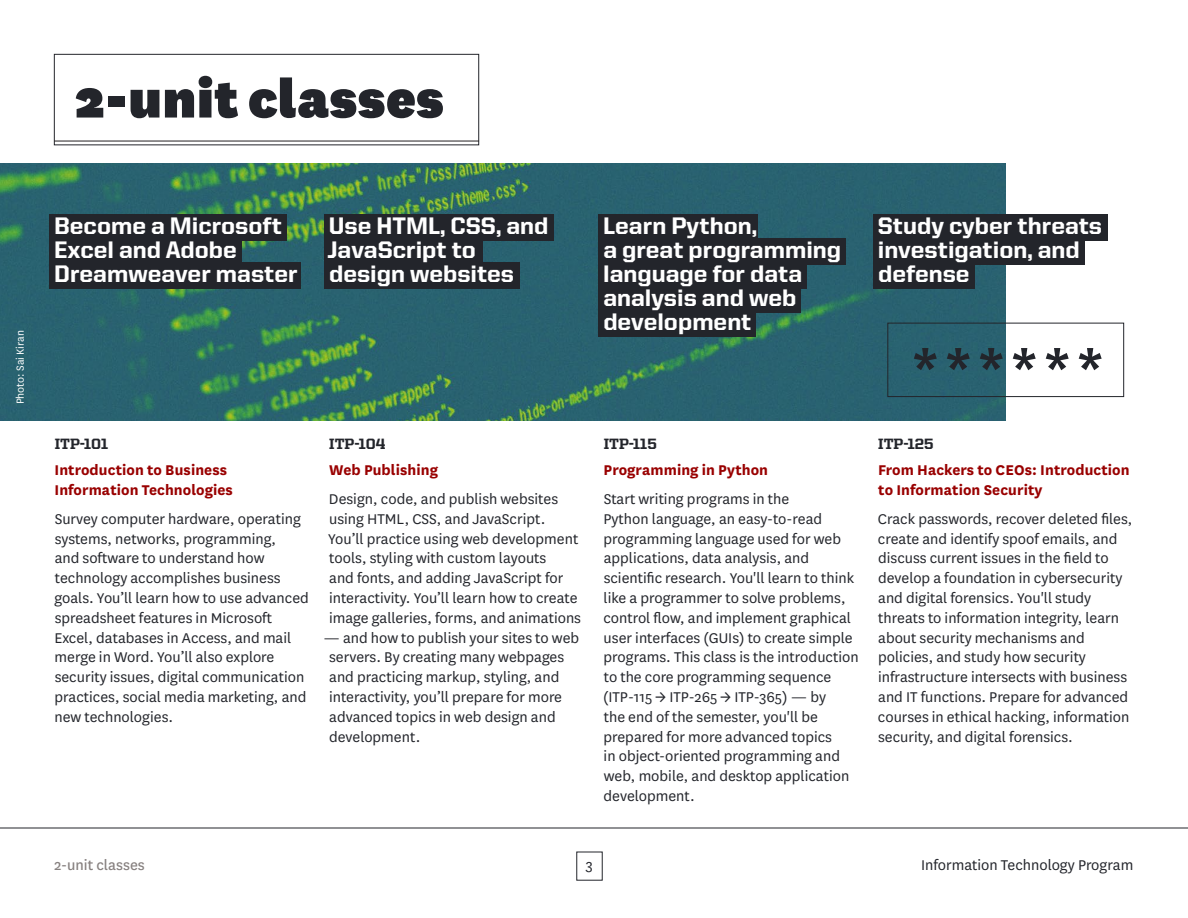
<style>
.page{position:relative;width:1188px;height:918px;background:#fff}
.page>*{position:absolute;margin:0;border:0;box-sizing:border-box;transform-origin:0 0}
.t1{font:700 72px "United Serif Reg";color:#23252b}
.t2{font:900 60px "National";letter-spacing:.005em;color:#23252b}
.Callout{font:800 24px "United Sans Reg";color:#fff}
.t3{font:16.5px/19.8px "National";color:#23252b}
.Course_Title{font:700 16.5px/19.8px "National";letter-spacing:.005em;color:#900}
.t4{font:16.5px "National";color:#878180}
.Course_ID{font:800 15px "United Serif Reg";color:#23252b}
.t5{font:12px "National";color:#fff}
.s1{font-style:inherit}
</style>
<div class="page">
<img style="left:0;top:163px;width:1006px;height:257px">
<div style="left:54px;top:54px;width:425px;height:91px;border:1px solid #23252b"></div>
<hr style="left:54px;top:141px;width:425px;height:1px;background:#231f20">
<div style="left:49px;top:214px;width:237px;height:27px;background:#23252b"></div>
<div style="left:49px;top:238px;width:193px;height:27px;background:#23252b"></div>
<div style="left:49px;top:262px;width:252px;height:27px;background:#23252b"></div>
<div style="left:873px;top:214px;width:234px;height:27px;background:#23252b"></div>
<div style="left:873px;top:238px;width:212px;height:27px;background:#23252b"></div>
<div style="left:873px;top:262px;width:101px;height:27px;background:#23252b"></div>
<div style="left:598px;top:214px;width:160px;height:27px;background:#23252b"></div>
<div style="left:598px;top:238px;width:248px;height:27px;background:#23252b"></div>
<div style="left:598px;top:262px;width:209px;height:27px;background:#23252b"></div>
<div style="left:598px;top:286px;width:203px;height:27px;background:#23252b"></div>
<div style="left:598px;top:310px;width:157px;height:27px;background:#23252b"></div>
<div style="left:324px;top:214px;width:230px;height:27px;background:#23252b"></div>
<div style="left:324px;top:238px;width:158px;height:27px;background:#23252b"></div>
<div style="left:324px;top:262px;width:195px;height:27px;background:#23252b"></div>
<div style="left:887px;top:323px;width:237px;height:74px;border:1px solid #23252b"></div>
<div style="left:576px;top:852px;width:27px;height:29px;border:1px solid #23252b"></div>
<hr style="left:0;top:828px;width:1188px;height:1px;background:#23252b">
<p class="t2" style="left:75px;top:57px;width:371px">2-unit classes</p>
<p class="t5" style="left:13px;top:404px;width:76px;rotate:-90deg">Photo: Sai Kiran</p>
<p class="Callout" style="left:54px;top:212px;width:230px">Become a Microsoft</p>
<p class="Callout" style="left:54px;top:236px;width:184px">Excel and Adobe</p>
<p class="Callout" style="left:54px;top:260px;width:245px">Dreamweaver master</p>
<p class="Callout" style="left:329px;top:212px;width:221px">Use <span class="s1">HTML</span>, CSS, and</p>
<p class="Callout" style="left:327px;top:236px;width:150px">JavaScript to</p>
<p class="Callout" style="left:329px;top:260px;width:187px">design websites</p>
<p class="Callout" style="left:603px;top:212px;width:155px">Learn Python,</p>
<p class="Callout" style="left:603px;top:236px;width:239px">a great programming</p>
<p class="Callout" style="left:603px;top:260px;width:201px">language for data</p>
<p class="Callout" style="left:603px;top:284px;width:195px">analysis and web</p>
<p class="Callout" style="left:603px;top:308px;width:150px">development</p>
<p class="Callout" style="left:878px;top:212px;width:226px">Study cyber threats</p>
<p class="Callout" style="left:878px;top:236px;width:203px">investigation, and</p>
<p class="Callout" style="left:878px;top:260px;width:93px">defense</p>
<p class="t1" style="left:912px;top:333px;width:192px">******</p>
<p class="Course_ID" style="left:55px;top:436px;width:55px">ITP-101</p>
<p class="Course_Title" style="left:55px;top:459px;width:180px">Introduction to Business<br>Information Technologies</p>
<p class="t3" style="left:54px;top:508px;width:256px">Survey computer hardware, operating systems, networks, programming,<br>and software to understand how technology accomplishes business goals. You’ll learn how to use advanced spreadsheet features in Microsoft Excel, databases in Access, and mail merge in Word. You’ll also explore security issues, digital communication practices, social media marketing, and new technologies.</p>
<p class="Course_ID" style="left:329px;top:436px;width:58px">ITP-104</p>
<p class="Course_Title" style="left:329px;top:459px;width:110px">Web Publishing</p>
<p class="t3" style="left:328px;top:488px;width:254px">Design, code, and publish websites using HTML, CSS, and JavaScript.<br>You’ll practice using web development tools, styling with custom layouts<br>and fonts, and adding JavaScript for interactivity. You’ll learn how to create image galleries, forms, and animations</p>
<p class="t3" style="left:329px;top:627px;width:252px;text-indent:-6px">— and how to publish your sites to web servers. By creating many webpages and practicing markup, styling, and interactivity, you’ll prepare for more advanced topics in web design and development.</p>
<p class="Course_ID" style="left:604px;top:436px;width:54px">ITP-115</p>
<p class="Course_Title" style="left:604px;top:459px;width:166px">Programming in Python</p>
<p class="t3" style="left:603px;top:488px;width:257px">Start writing programs in the<br>Python language, an easy-to-read programming language used for web applications, data analysis, and scientific research. You'll learn to think like a programmer to solve problems, control flow, and implement graphical user interfaces (GUIs) to create simple programs. This class is the introduction to the core programming sequence (ITP-115 → ITP-265 → ITP-365) — by<br>the end of the semester, you'll be prepared for more advanced topics<br>in object-oriented programming and web, mobile, and desktop application development.</p>
<p class="Course_ID" style="left:878px;top:436px;width:57px">ITP-125</p>
<p class="Course_Title" style="left:878px;top:459px;width:253px">From Hackers to CEOs: Introduction to Information Security</p>
<p class="t3" style="left:878px;top:508px;width:256px">Crack passwords, recover deleted files, create and identify spoof emails, and discuss current issues in the field to develop a foundation in cybersecurity and digital forensics. You'll study threats to information integrity, learn about security mechanisms and policies, and study how security infrastructure intersects with business and IT functions. Prepare for advanced courses in ethical hacking, information security, and digital forensics.</p>
<p class="t4" style="left:54px;top:854px;width:92px">2-unit classes</p>
<p class="t3" style="left:586px;top:855px;width:9px">3</p>
<p class="t3" style="left:921px;top:855px;width:214px">Information Technology Program</p>
</div>
